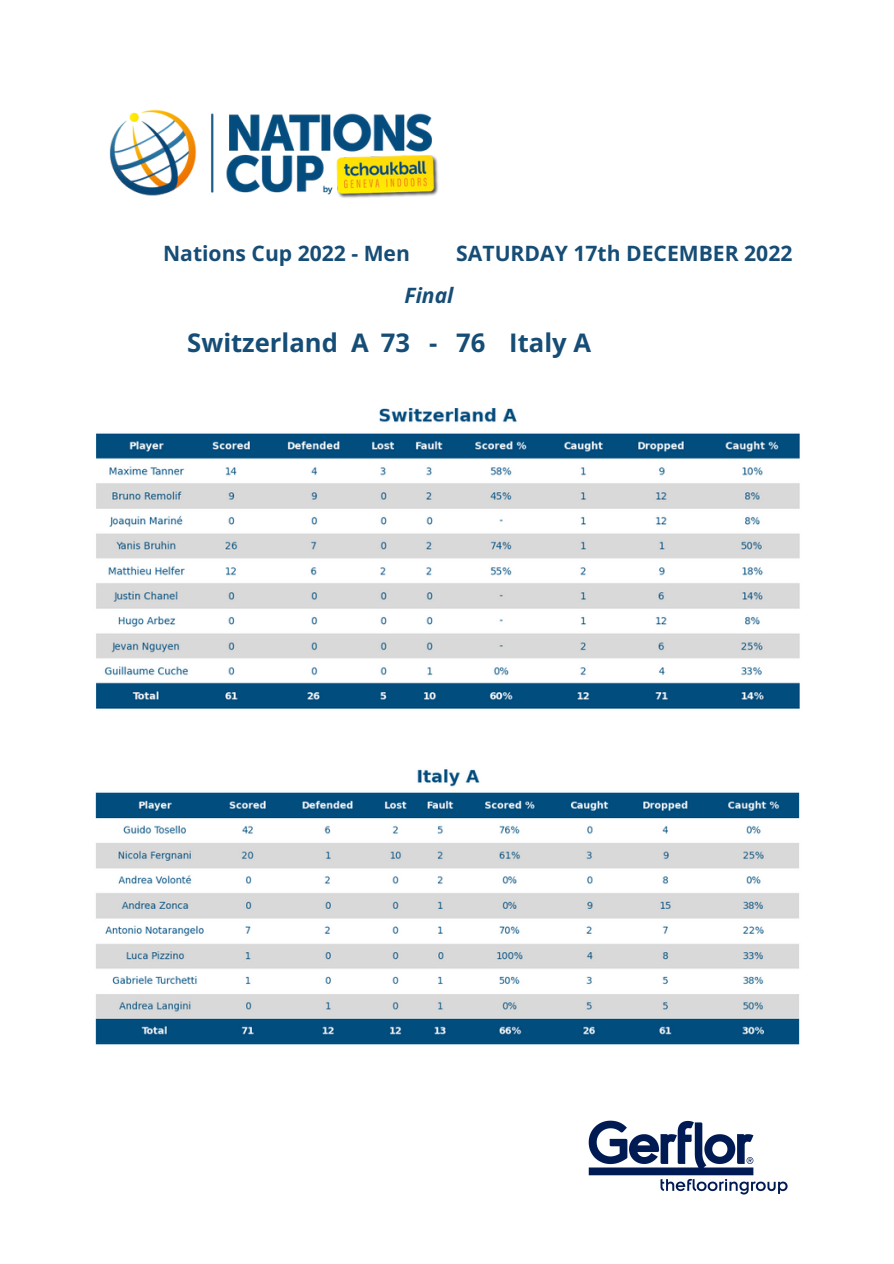
<style>
.page{position:relative;width:894px;height:1264px;background:#fff}
.page>*{position:absolute;margin:0;border:0;box-sizing:border-box;transform-origin:0 0}
.t1{font:700 25.65px "Open Sans";color:#164d76}
.t2{font:700 21.15px "Open Sans";color:#164d76}
.t3{font:italic 700 21.15px "Open Sans";color:#164d76}
</style>
<div class="page">
<img style="left:109px;top:109px;width:330px;height:89px">
<img style="left:588px;top:1120px;width:200px;height:75px">
<img style="left:95px;top:769px;width:705px;height:276px">
<img style="left:96px;top:408px;width:704px;height:301px">
<p class="t2" style="left:163px;top:238px;width:248px">Nations Cup 2022 - Men</p>
<p class="t2" style="left:456px;top:238px;width:337px">SATURDAY 17th DECEMBER 2022</p>
<p class="t3" style="left:404px;top:281px;width:50px">Final</p>
<p class="t1" style="left:187px;top:324px;width:224px">Switzerland A 73</p>
<p class="t1" style="left:456px;top:324px;width:136px">76 Italy A</p>
<p class="t1" style="left:429px;top:324px;width:10px">-</p>
</div>
